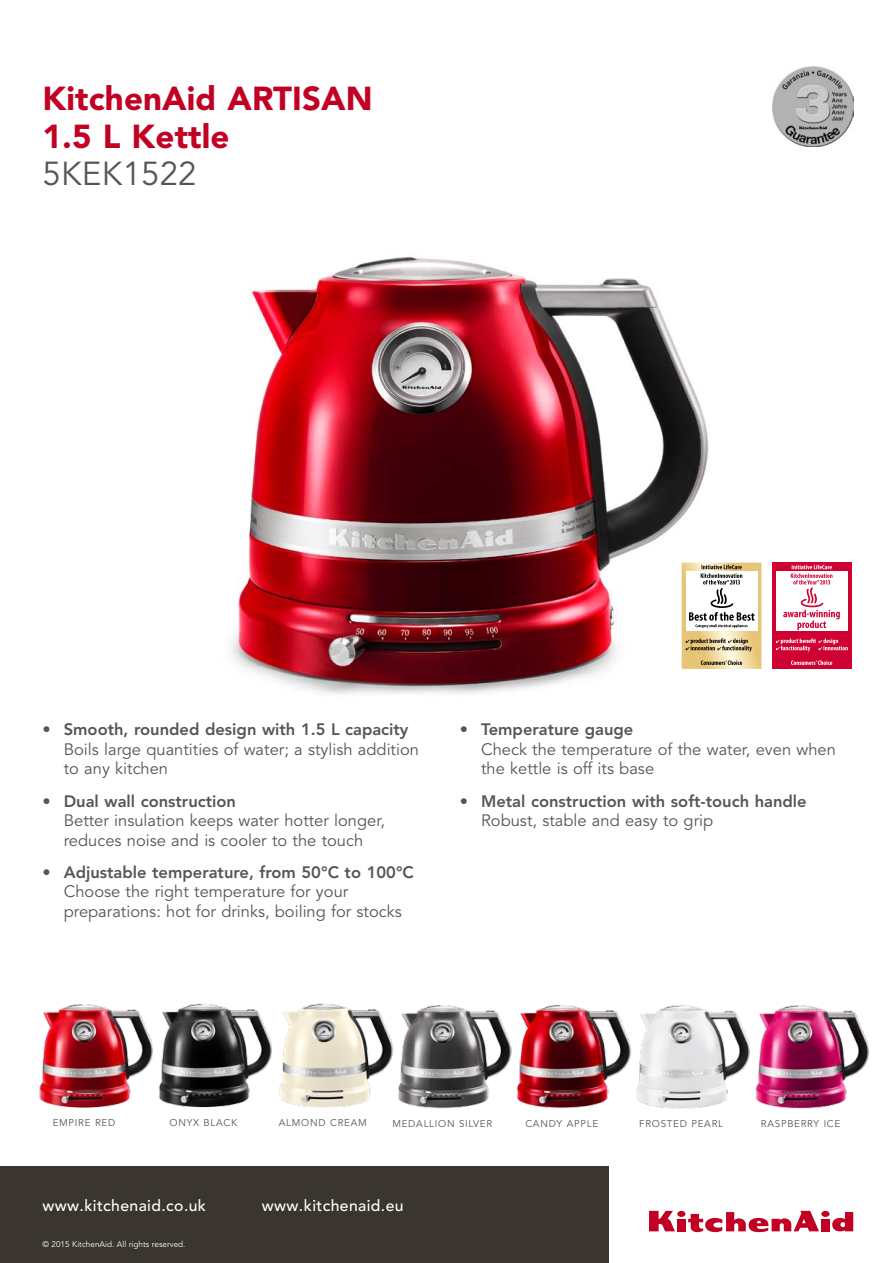
<style>
.page{position:relative;width:893px;height:1263px;background:#fff}
.page>*{position:absolute;margin:0;border:0;box-sizing:border-box;transform-origin:0 0}
.Titre_Produit_22{font:900 33px/37.5px "Avenir LT Std";letter-spacing:.005em;color:#c10024}
.Bulet_point{font:16.5px/19.5px "Avenir LT Std";color:#565655}
.Bulet_point-2{font:800 16.5px/19.5px "Avenir LT Std";color:#565655}
.WWW{font:500 15.75px "Avenir LT Std";letter-spacing:.025em;color:#fff}
.t1{font:9.75px "Avenir LT Std";letter-spacing:.075em;color:#565655}
.t2{font:8.25px "Avenir LT Std";color:#fff}
.s1{font-weight:400;color:#565655}
.s2{font-weight:800}
.s3{font-weight:400}
</style>
<div class="page">
<img style="left:283px;top:1003px;width:102px;height:105px">
<img style="left:385px;top:1005px;width:119px;height:104px">
<img style="left:39px;top:1003px;width:107px;height:105px">
<img style="left:146px;top:1003px;width:137px;height:105px">
<img style="left:504px;top:1005px;width:120px;height:104px">
<img style="left:624px;top:1005px;width:119px;height:104px">
<img style="left:743px;top:1005px;width:126px;height:104px">
<img style="left:232px;top:257px;width:530px;height:437px">
<img style="left:773px;top:66px;width:81px;height:81px">
<div style="left:0;top:1166px;width:609px;height:97px;background:#3a352f"></div>
<div style="left:677px;top:1219px;width:8px;height:12px;background:#c10024"></div>
<div style="left:677px;top:1211px;width:8px;height:6px;background:#c10024;border-radius:50%"></div>
<div style="left:821px;top:1219px;width:8px;height:12px;background:#c10024"></div>
<div style="left:821px;top:1211px;width:8px;height:6px;background:#c10024;border-radius:50%"></div>
<svg style="left:649px;top:1211px;width:26px;height:20px"></svg>
<svg style="left:688px;top:1211px;width:131px;height:21px"></svg>
<svg style="left:832px;top:1212px;width:21px;height:19px"></svg>
<svg style="left:682px;top:563px;width:79px;height:106px"></svg>
<div style="left:772px;top:563px;width:79px;height:106px;background:#cf0032"></div>
<div style="left:776px;top:572px;width:71px;height:59px;background:#fff"></div>
<svg style="left:791px;top:660px;width:41px;height:5px"></svg>
<svg style="left:776px;top:638px;width:72px;height:14px"></svg>
<svg style="left:783px;top:565px;width:57px;height:65px"></svg>
<p class="Titre_Produit_22" style="left:43px;top:80px;width:332px">KitchenAid ARTISAN</p>
<p class="Titre_Produit_22" style="left:43px;top:117px;width:189px">1.5 L Kettle<br><span class="s1">5KEK1522</span></p>
<p class="Bulet_point" style="left:64px;top:720px;width:357px;text-indent:-21px"><span class="s2">• Smooth, rounded design with 1.5 L capacity<br></span>Boils large quantities of water; a stylish addition to any kitchen</p>
<p class="Bulet_point" style="left:64px;top:792px;width:323px;text-indent:-21px"><span class="s2">• Dual wall construction<br></span>Better insulation keeps water hotter longer, reduces noise and is cooler to the touch</p>
<p class="Bulet_point" style="left:64px;top:863px;width:352px;text-indent:-21px"><span class="s2">• Adjustable temperature, from 50°C to 100°C<br></span>Choose the right temperature for your preparations: hot for drinks, boiling for stocks</p>
<p class="Bulet_point" style="left:481px;top:720px;width:356px;text-indent:-21px"><span class="s2">• Temperature gauge<br></span>Check the temperature of the water, even when the kettle is off its base</p>
<p class="Bulet_point-2" style="left:481px;top:791px;width:327px;text-indent:-21px">• Metal construction with soft-touch handle<br><span class="s3">Robust, stable and easy to grip</span></p>
<p class="t1" style="left:53px;top:1117px;width:64px">EMPIRE RED</p>
<p class="t1" style="left:170px;top:1117px;width:69px">ONYX BLACK</p>
<p class="t1" style="left:279px;top:1117px;width:90px">ALMOND CREAM</p>
<p class="t1" style="left:392px;top:1118px;width:101px">MEDALLION SILVER</p>
<p class="t1" style="left:525px;top:1118px;width:74px">CANDY APPLE</p>
<p class="t1" style="left:639px;top:1118px;width:85px">FROSTED PEARL</p>
<p class="t1" style="left:761px;top:1118px;width:81px">RASPBERRY ICE</p>
<p class="WWW" style="left:43px;top:1196px;width:165px">www.kitchenaid.co.uk</p>
<p class="WWW" style="left:262px;top:1196px;width:143px">www.kitchenaid.eu</p>
<p class="t2" style="left:43px;top:1239px;width:145px">© 2015 KitchenAid. All rights reserved.</p>
</div>
